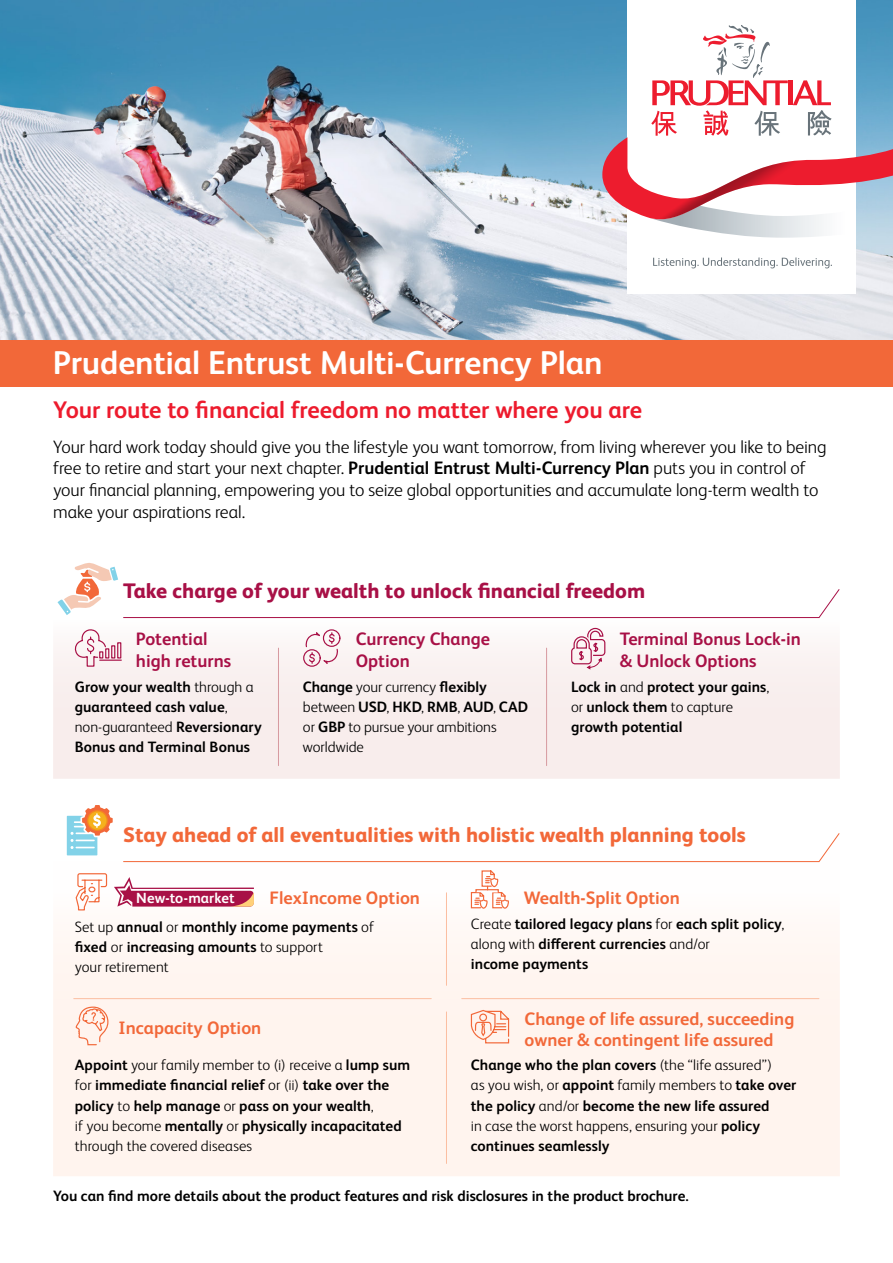
<style>
.page{position:relative;width:893px;height:1263px;background:#fff}
.page>*{position:absolute;margin:0;border:0;box-sizing:border-box;transform-origin:0 0}
.t1{font:700 33px "FS Albert Pro";letter-spacing:-.005em;color:#fff}
.t2{font:700 24px "FS Albert Pro";letter-spacing:-.005em;color:#ed1b2d}
.t3{font:800 21px "FS Albert Pro";color:#f26839}
.t4{font:800 21px "FS Albert Pro";color:#a81046}
.t5{font:300 18px/21.6px "FS Albert Pro";letter-spacing:-.005em;color:#000}
.t6{font:700 18px/21.6px "FS Albert Pro";color:#f26839}
.t7{font:700 18px/21.6px "FS Albert Pro";color:#a81046}
.t8{font:700 15px/20.2px "FS Albert Pro";color:#000}
.t9{font:300 15px/20.2px "FS Albert Pro";letter-spacing:-.005em;color:#000}
.t10{font:700 14.7px "FS Albert Pro";letter-spacing:.005em;color:#fff}
.s1{font-weight:700}
.s2{font-weight:300}
</style>
<div class="page">
<img style="left:0;top:0;width:893px;height:340px">
<div style="left:0;top:340px;width:893px;height:47px;background:#f26839"></div>
<svg style="left:53px;top:832px;width:787px;height:344px;fill:#fff4ee"></svg>
<svg style="left:53px;top:602px;width:787px;height:177px;fill:#f8eeed"></svg>
<hr style="left:74px;top:998px;width:357px;height:1px;background:#fbbea1">
<hr style="left:462px;top:998px;width:357px;height:1px;background:#fbbea1">
<hr style="left:446px;top:893px;width:1px;height:92px;background:#fbbea1">
<hr style="left:446px;top:1012px;width:1px;height:151px;background:#fbbea1">
<svg style="left:122px;top:832px;width:718px;height:30px"></svg>
<hr style="left:546px;top:648px;width:1px;height:118px;background:#d7999f">
<hr style="left:278px;top:648px;width:1px;height:118px;background:#d7999f">
<svg style="left:58px;top:563px;width:782px;height:55px"></svg>
<svg style="left:73px;top:626px;width:49px;height:41px"></svg>
<div style="left:323px;top:629px;width:17px;height:18px;border:1px solid #a81046;border-radius:50%"></div>
<div style="left:303px;top:649px;width:18px;height:18px;border:1px solid #a81046;border-radius:50%"></div>
<svg style="left:305px;top:631px;width:33px;height:34px"></svg>
<svg style="left:67px;top:805px;width:46px;height:50px"></svg>
<svg style="left:570px;top:627px;width:36px;height:43px"></svg>
<svg style="left:114px;top:877px;width:140px;height:29px"></svg>
<svg style="left:75px;top:872px;width:33px;height:39px"></svg>
<svg style="left:75px;top:1006px;width:34px;height:40px"></svg>
<svg style="left:470px;top:870px;width:40px;height:174px"></svg>
<div style="left:627px;top:0;width:228px;height:293px;background:#fff"></div>
<svg style="left:653px;top:257px;width:179px;height:11px"></svg>
<svg style="left:602px;top:25px;width:291px;height:213px"></svg>
<p class="t1" style="left:53px;top:340px;width:551px">Prudential Entrust Multi-Currency Plan</p>
<p class="t2" style="left:53px;top:393px;width:591px">Your route to financial freedom no matter where you are</p>
<p class="t5" style="left:53px;top:435px;width:775px">Your hard work today should give you the lifestyle you want tomorrow, from living wherever you like to being free to retire and start your next chapter. <span class="s1">Prudential Entrust Multi-Currency Plan</span> puts you in control of your financial planning, empowering you to seize global opportunities and accumulate long-term wealth to make your aspirations real.</p>
<p class="t4" style="left:123px;top:574px;width:524px">Take charge of your wealth to unlock financial freedom</p>
<p class="t7" style="left:136px;top:627px;width:97px">Potential high returns</p>
<p class="t8" style="left:75px;top:676px;width:188px">Grow your wealth <span class="s2">through a </span>guaranteed cash value<span class="s2">, non-guaranteed</span> Reversionary<br>Bonus and Terminal Bonus</p>
<p class="t7" style="left:356px;top:627px;width:136px">Currency Change<br>Option</p>
<p class="t9" style="left:303px;top:675px;width:227px"><span class="s1">Change</span> your currency <span class="s1">flexibly </span>between <span class="s1">USD</span>, <span class="s1">HKD</span>, <span class="s1">RMB</span>, <span class="s1">AUD</span>, <span class="s1">CAD </span>or <span class="s1">GBP</span> to pursue your ambitions worldwide</p>
<p class="t7" style="left:620px;top:627px;width:183px">Terminal Bonus Lock-in &amp; Unlock Options</p>
<p class="t8" style="left:571px;top:676px;width:200px">Lock in <span class="s2">and</span> protect your gains<span class="s2">, or</span> unlock them <span class="s2">to capture </span>growth potential</p>
<p class="t3" style="left:123px;top:818px;width:624px">Stay ahead of all eventualities with holistic wealth planning tools</p>
<p class="t10" style="left:136px;top:888px;width:100px">New-to-market</p>
<p class="t6" style="left:269px;top:886px;width:152px">FlexIncome Option</p>
<p class="t8" style="left:75px;top:916px;width:301px"><span class="s2">Set up</span> annual <span class="s2">or</span> monthly income payments <span class="s2">of </span>fixed <span class="s2">or</span> increasing amounts <span class="s2">to support<br>your retirement</span></p>
<p class="t6" style="left:524px;top:886px;width:158px">Wealth-Split Option</p>
<p class="t8" style="left:471px;top:913px;width:315px"><span class="s2">Create</span> tailored legacy plans <span class="s2">for</span> each split policy<span class="s2">, along with</span> different currencies <span class="s2">and/or<br></span>income payments</p>
<p class="t6" style="left:119px;top:1016px;width:144px">Incapacity Option</p>
<p class="t6" style="left:525px;top:1007px;width:271px">Change of life assured, succeeding owner &amp; contingent life assured</p>
<p class="t8" style="left:75px;top:1054px;width:337px">Appoint <span class="s2">your family member to (i) receive a</span> lump sum <span class="s2">for</span> immediate financial relief <span class="s2">or (ii)</span> take over the policy <span class="s2">to</span> help manage <span class="s2">or</span> pass on your wealth<span class="s2">,<br>if you become</span> mentally <span class="s2">or</span> physically incapacitated <span class="s2">through the covered diseases</span></p>
<p class="t8" style="left:471px;top:1054px;width:327px">Change who the plan covers <span class="s2">(the “life assured”)<br>as you wish, or</span> appoint <span class="s2">family members to</span> take over the policy <span class="s2">and/or</span> become the new life assured<br><span class="s2">in case the worst happens, ensuring your</span> policy continues seamlessly</p>
<p class="t8" style="left:53px;top:1184px;width:637px">You can find more details about the product features and risk disclosures in the product brochure.</p>
</div>
